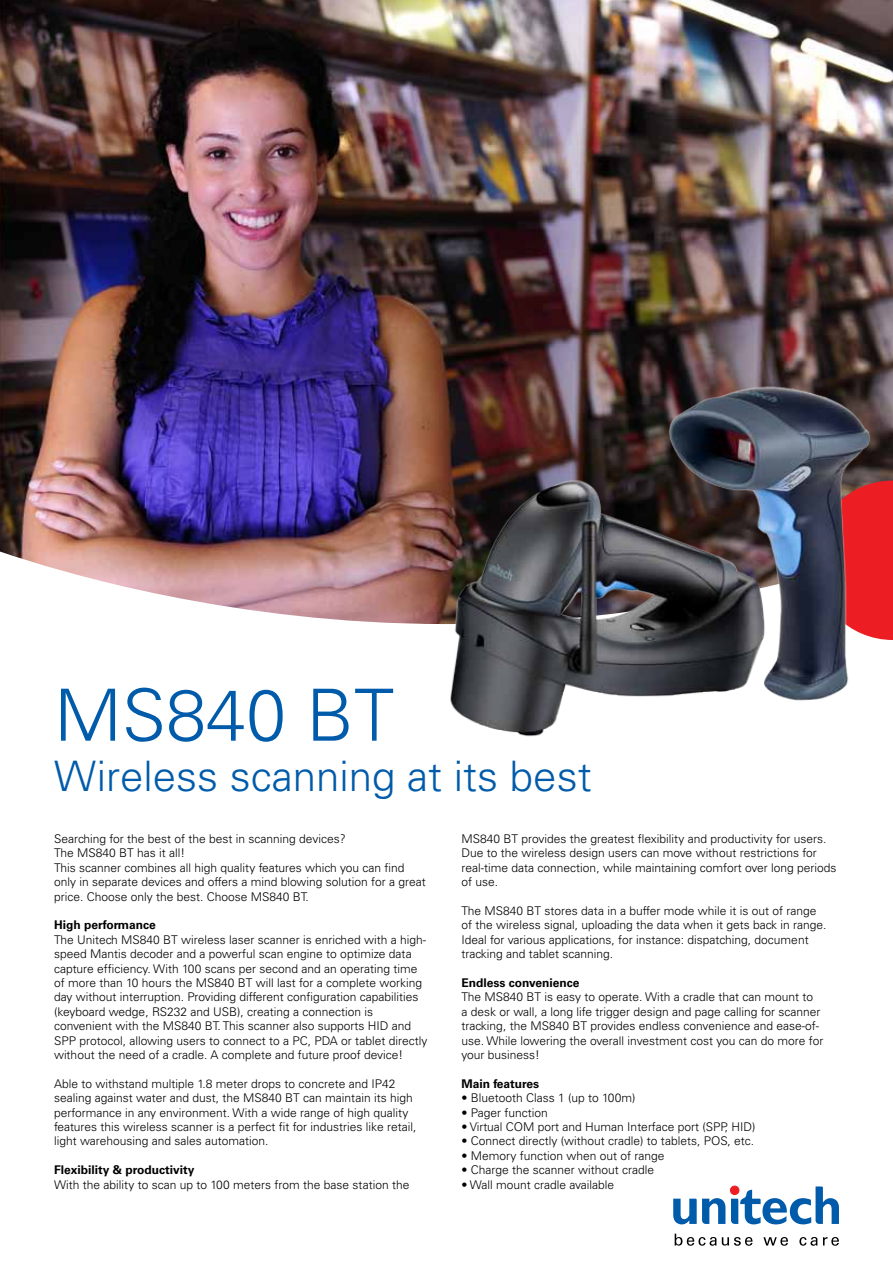
<style>
.page{position:relative;width:893px;height:1263px;background:#fff}
.page>*{position:absolute;margin:0;border:0;box-sizing:border-box;transform-origin:0 0}
.t1{font:300 72px "Univers";color:#005baa}
.t2{font:300 42px "Univers";color:#005baa}
.t3{font:300 12px/14.4px "Univers";color:#000}
.t4{font:700 12px "Univers";color:#000}
</style>
<div class="page">
<img style="left:0;top:0;width:893px;height:624px">
<svg style="left:675px;top:1233px;width:78px;height:13px"></svg>
<svg style="left:763px;top:1237px;width:25px;height:9px"></svg>
<svg style="left:799px;top:1237px;width:18px;height:9px"></svg>
<svg style="left:823px;top:1237px;width:16px;height:9px"></svg>
<svg style="left:673px;top:1186px;width:166px;height:38px"></svg>
<img style="left:645px;top:340px;width:248px;height:361px">
<img style="left:405px;top:461px;width:369px;height:276px">
<h1 class="t1" style="left:54px;top:672px;width:342px">MS840 BT</h1>
<h2 class="t2" style="left:54px;top:751px;width:539px">Wireless scanning at its best</h2>
<p class="t3" style="left:54px;top:831px;width:373px">Searching for the best of the best in scanning devices?<br>The MS840 BT has it all!<br>This scanner combines all high quality features which you can find only in separate devices and offers a mind blowing solution for a great price. Choose only the best. Choose MS840 BT.</p>
<p class="t4" style="left:54px;top:918px;width:103px">High performance</p>
<p class="t3" style="left:54px;top:932px;width:375px">The Unitech MS840 BT wireless laser scanner is enriched with a high&shy;speed Mantis decoder and a powerful scan engine to optimize data capture efficiency. With 100 scans per second and an operating time of more than 10 hours the MS840 BT will last for a complete working day without interruption. Providing different configuration capabilities (keyboard wedge, RS232 and USB), creating a connection is convenient with the MS840 BT. This scanner also supports HID and SPP protocol, allowing users to connect to a PC, PDA or tablet directly without the need of a cradle. A complete and future proof device!</p>
<p class="t3" style="left:54px;top:1076px;width:364px">Able to withstand multiple 1.8 meter drops to concrete and IP42 sealing against water and dust, the MS840 BT can maintain its high performance in any environment. With a wide range of high quality features this wireless scanner is a perfect fit for industries like retail, light warehousing and sales automation.</p>
<p class="t4" style="left:54px;top:1163px;width:142px">Flexibility &amp; productivity</p>
<p class="t3" style="left:54px;top:1177px;width:357px">With the ability to scan up to 100 meters from the base station the</p>
<p class="t3" style="left:461px;top:831px;width:377px">MS840 BT provides the greatest flexibility and productivity for users.<br>Due to the wireless design users can move without restrictions for real-time data connection, while maintaining comfort over long periods of use.</p>
<p class="t3" style="left:461px;top:903px;width:367px">The MS840 BT stores data in a buffer mode while it is out of range of the wireless signal, uploading the data when it gets back in range.<br>Ideal for various applications, for instance: dispatching, document tracking and tablet scanning.</p>
<p class="t4" style="left:461px;top:976px;width:120px">Endless convenience</p>
<p class="t3" style="left:461px;top:990px;width:363px">The MS840 BT is easy to operate. With a cradle that can mount to<br>a desk or wall, a long life trigger design and page calling for scanner tracking, the MS840 BT provides endless convenience and ease-of&shy;use. While lowering the overall investment cost you can do more for your business!</p>
<p class="t4" style="left:461px;top:1076px;width:79px">Main features</p>
<p class="t3" style="left:461px;top:1091px;width:176px">• Bluetooth Class 1 (up to 100m)</p>
<p class="t3" style="left:461px;top:1105px;width:88px">• Pager function</p>
<p class="t3" style="left:461px;top:1119px;width:296px">• Virtual COM port and Human Interface port (SPP, HID)</p>
<p class="t3" style="left:461px;top:1134px;width:294px">• Connect directly (without cradle) to tablets, POS, etc.</p>
<p class="t3" style="left:461px;top:1148px;width:205px">• Memory function when out of range</p>
<p class="t3" style="left:461px;top:1163px;width:194px">• Charge the scanner without cradle</p>
<p class="t3" style="left:461px;top:1177px;width:154px">• Wall mount cradle available</p>
</div>
